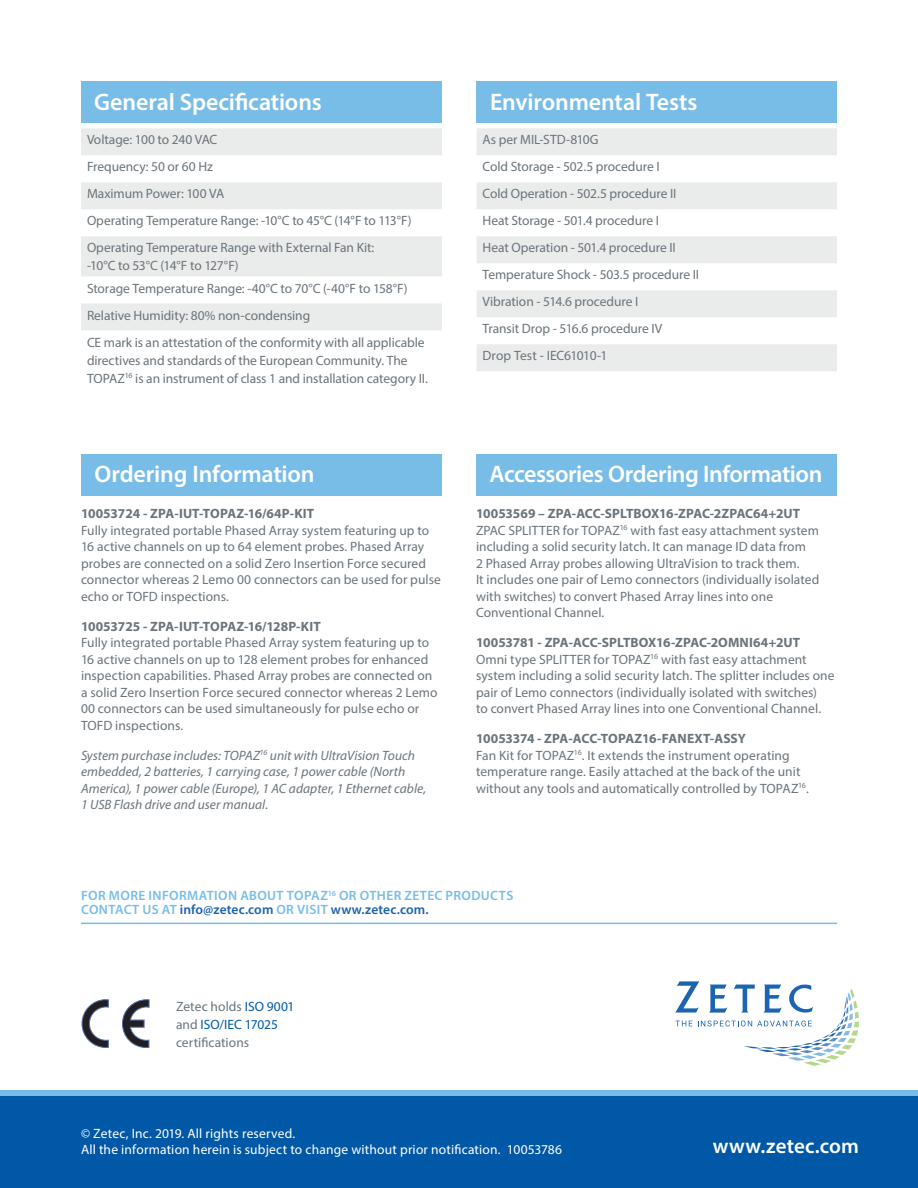
<style>
.page{position:relative;width:918px;height:1188px;background:#fff}
.page>*{position:absolute;margin:0;border:0;box-sizing:border-box;transform-origin:0 0}
.t1{font:600 24px "Myriad Pro";letter-spacing:-.01em;color:#fff}
.t2{font:600 21px "Myriad Pro";letter-spacing:.005em;color:#fff}
.TC{font:13.5px/16.5px "Myriad Pro";letter-spacing:.005em;color:#6a747b}
.St-VERT{font:13.5px/18px "Myriad Pro";letter-spacing:-.01em;color:#6a747b}
.TC-2{font:italic 13.5px/16.5px "Myriad Pro";color:#6a747b}
.t3{font:13.5px "Myriad Pro";letter-spacing:.015em;color:#fff}
.t4{font:600 13.5px/13.5px "Myriad Pro";letter-spacing:.025em;color:#78bde8}
.t5{font:13.5px "Myriad Pro";color:#0158a6}
.s1{font-weight:700}
.s2{color:#1c62ad}
.s3{color:#0158a6}
.s4{color:#6a747b}
</style>
<div class="page">
<div style="left:0;top:1093px;width:918px;height:95px;background:#0158a6"></div>
<div style="left:0;top:1090px;width:918px;height:6px;background:#78bde8"></div>
<hr style="left:81px;top:923px;width:756px;height:1px;background:#78bde8">
<div style="left:81px;top:82px;width:361px;height:41px;background:#78bde8"></div>
<div style="left:477px;top:82px;width:360px;height:41px;background:#78bde8"></div>
<div style="left:81px;top:454px;width:361px;height:41px;background:#78bde8"></div>
<div style="left:476px;top:454px;width:361px;height:41px;background:#78bde8"></div>
<svg style="left:81px;top:128px;width:361px;height:202px;fill:#eaeceb"></svg>
<svg style="left:477px;top:128px;width:360px;height:243px;fill:#eaeceb"></svg>
<svg style="left:675px;top:981px;width:184px;height:85px"></svg>
<svg style="left:122px;top:1000px;width:27px;height:48px"></svg>
<svg style="left:82px;top:1000px;width:26px;height:48px"></svg>
<p class="t1" style="left:94px;top:87px;width:229px">General Specifications</p>
<p class="t1" style="left:490px;top:87px;width:209px">Environmental Tests</p>
<p class="St-VERT" style="left:87px;top:131px;width:132px">Voltage: 100 to 240 VAC</p>
<p class="St-VERT" style="left:87px;top:158px;width:127px">Frequency: 50 or 60 Hz</p>
<p class="St-VERT" style="left:87px;top:185px;width:139px">Maximum Power: 100 VA</p>
<p class="St-VERT" style="left:87px;top:212px;width:326px">Operating Temperature Range: -10°C to 45°C (14°F to 113°F)</p>
<p class="St-VERT" style="left:87px;top:239px;width:289px">Operating Temperature Range with External Fan Kit: -10°C to 53°C (14°F to 127°F)</p>
<p class="St-VERT" style="left:87px;top:279px;width:322px">Storage Temperature Range: -40°C to 70°C (-40°F to 158°F)</p>
<p class="St-VERT" style="left:87px;top:306px;width:225px">Relative Humidity: 80% non-condensing</p>
<p class="St-VERT" style="left:87px;top:333px;width:343px">CE mark is an attestation of the conformity with all applicable directives and standards of the European Community. The<br>TOPAZ<sup>16</sup> is an instrument of class 1 and installation category II.</p>
<p class="St-VERT" style="left:483px;top:131px;width:118px">As per MIL-STD-810G</p>
<p class="St-VERT" style="left:483px;top:158px;width:179px">Cold Storage - 502.5 procedure I</p>
<p class="St-VERT" style="left:483px;top:185px;width:195px">Cold Operation - 502.5 procedure II</p>
<p class="St-VERT" style="left:483px;top:212px;width:178px">Heat Storage - 501.4 procedure I</p>
<p class="St-VERT" style="left:483px;top:239px;width:195px">Heat Operation - 501.4 procedure II</p>
<p class="St-VERT" style="left:483px;top:266px;width:218px">Temperature Shock - 503.5 procedure II</p>
<p class="St-VERT" style="left:483px;top:293px;width:157px">Vibration - 514.6 procedure I</p>
<p class="St-VERT" style="left:483px;top:320px;width:181px">Transit Drop - 516.6 procedure IV</p>
<p class="TC" style="left:483px;top:347px;width:126px">Drop Test - IEC61010-1</p>
<p class="t1" style="left:94px;top:459px;width:222px">Ordering Information</p>
<p class="t1" style="left:490px;top:459px;width:334px">Accessories Ordering Information</p>
<p class="TC" style="left:81px;top:505px;width:361px"><span class="s1">10053724 - ZPA-IUT-TOPAZ-16/64P-KIT<br></span>Fully integrated portable Phased Array system featuring up to 16 active channels on up to 64 element probes. Phased Array probes are connected on a solid Zero Insertion Force secured connector whereas 2 Lemo 00 connectors can be used for pulse echo or TOFD inspections.</p>
<p class="TC" style="left:81px;top:618px;width:358px"><span class="s1">10053725 - ZPA-IUT-TOPAZ-16/128P-KIT<br></span>Fully integrated portable Phased Array system featuring up to 16 active channels on up to 128 element probes for enhanced inspection capabilities. Phased Array probes are connected on a solid Zero Insertion Force secured connector whereas 2 Lemo 00 connectors can be used simultaneously for pulse echo or TOFD inspections.</p>
<p class="TC-2" style="left:81px;top:747px;width:347px">System purchase includes: TOPAZ<sup>16</sup> unit with UltraVision Touch embedded, 2 batteries, 1 carrying case, 1 power cable (North America), 1 power cable (Europe), 1 AC adapter, 1 Ethernet cable, 1 USB Flash drive and user manual.</p>
<p class="TC" style="left:476px;top:505px;width:345px"><span class="s1">10053569 – ZPA-ACC-SPLTBOX16-ZPAC-2ZPAC64+2UT </span>ZPAC SPLITTER for TOPAZ<sup>16</sup> with fast easy attachment system including a solid security latch. It can manage ID data from<br>2 Phased Array probes allowing UltraVision to track them.<br>It includes one pair of Lemo connectors (individually isolated with switches) to convert Phased Array lines into one Conventional Channel.</p>
<p class="TC" style="left:476px;top:634px;width:360px"><span class="s1">10053781 - ZPA-ACC-SPLTBOX16-ZPAC-2OMNI64+2UT </span>Omni type SPLITTER for TOPAZ<sup>16</sup> with fast easy attachment system including a solid security latch. The splitter includes one pair of Lemo connectors (individually isolated with switches)<br>to convert Phased Array lines into one Conventional Channel.</p>
<p class="TC" style="left:476px;top:730px;width:334px"><span class="s1">10053374 - ZPA-ACC-TOPAZ16-FANEXT-ASSY<br></span>Fan Kit for TOPAZ<sup>16</sup>. It extends the instrument operating temperature range. Easily attached at the back of the unit without any tools and automatically controlled by TOPAZ<sup>16</sup>.</p>
<p class="t4" style="left:81px;top:889px;width:434px">FOR MORE INFORMATION ABOUT TOPAZ<sup>16</sup> OR OTHER ZETEC PRODUCTS<br>CONTACT US AT <span class="s2">info@zetec.com</span> OR VISIT <span class="s2">www.zetec.com.</span></p>
<p class="TC" style="left:176px;top:998px;width:120px">Zetec holds <span class="s3">ISO 9001</span></p>
<p class="t5" style="left:176px;top:1016px;width:103px"><span class="s4">and</span> ISO/IEC 17025</p>
<p class="TC" style="left:176px;top:1034px;width:75px">certifications</p>
<p class="t3" style="left:81px;top:1125px;width:216px">© Zetec, Inc. 2019. All rights reserved.</p>
<p class="t3" style="left:81px;top:1141px;width:483px">All the information herein is subject to change without prior notification. 10053786</p>
<p class="t2" style="left:713px;top:1133px;width:148px">www.zetec.com</p>
</div>
